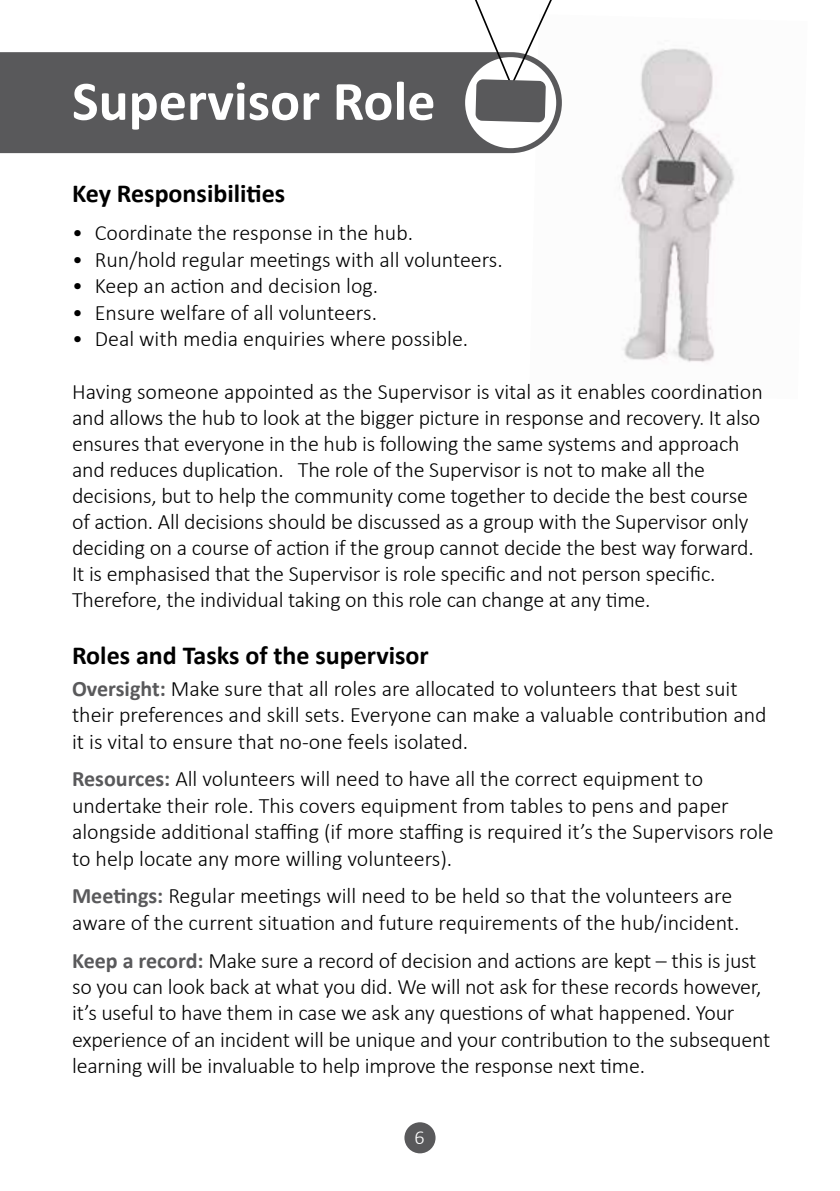
<style>
.page{position:relative;width:840px;height:1191px;background:#fff}
.page>*{position:absolute;margin:0;border:0;box-sizing:border-box;transform-origin:0 0}
.t1{font:700 56px "Calibri";color:#fff}
.t2{font:700 26px "Calibri";color:#000}
.t3{font:300 22px/26.4px "Calibri";letter-spacing:-.01em;color:#000}
.t4{font:300 20px "Calibri";color:#fff}
.s1{font-weight:700;color:#59595b}
</style>
<div class="page">
<img style="left:561px;top:48px;width:174px;height:315px">
<div style="left:404px;top:1122px;width:31px;height:31px;background:#59595b;border-radius:50%"></div>
<div style="left:0;top:52px;width:561px;height:101px;background:#59595b"></div>
<div style="left:465px;top:57px;width:91px;height:91px;background:#fff;border-radius:50%"></div>
<svg style="left:454px;top:0;width:104px;height:122px"></svg>
<h1 class="t1" style="left:72px;top:61px;width:365px">Supervisor Role</h1>
<p class="t2" style="left:72px;top:175px;width:214px">Key Responsibilities</p>
<p class="t3" style="left:72px;top:220px;width:342px">• Coordinate the response in the hub.</p>
<p class="t3" style="left:72px;top:246px;width:432px">• Run/hold regular meetings with all volunteers.</p>
<p class="t3" style="left:72px;top:272px;width:307px">• Keep an action and decision log.</p>
<p class="t3" style="left:72px;top:299px;width:306px">• Ensure welfare of all volunteers.</p>
<p class="t3" style="left:72px;top:325px;width:397px">• Deal with media enquiries where possible.</p>
<p class="t3" style="left:72px;top:378px;width:691px">Having someone appointed as the Supervisor is vital as it enables coordination and allows the hub to look at the bigger picture in response and recovery. It also ensures that everyone in the hub is following the same systems and approach and reduces duplication. The role of the Supervisor is not to make all the decisions, but to help the community come together to decide the best course of action. All decisions should be discussed as a group with the Supervisor only deciding on a course of action if the group cannot decide the best way forward.<br>It is emphasised that the Supervisor is role specific and not person specific.<br>Therefore, the individual taking on this role can change at any time.</p>
<p class="t2" style="left:72px;top:637px;width:358px">Roles and Tasks of the supervisor</p>
<p class="t3" style="left:72px;top:675px;width:695px"><span class="s1">Oversight:</span> Make sure that all roles are allocated to volunteers that best suit their preferences and skill sets. Everyone can make a valuable contribution and it is vital to ensure that no-one feels isolated.</p>
<p class="t3" style="left:72px;top:765px;width:702px"><span class="s1">Resources:</span> All volunteers will need to have all the correct equipment to undertake their role. This covers equipment from tables to pens and paper alongside additional staffing (if more staffing is required it’s the Supervisors role to help locate any more willing volunteers).</p>
<p class="t3" style="left:72px;top:882px;width:668px"><span class="s1">Meetings:</span> Regular meetings will need to be held so that the volunteers are aware of the current situation and future requirements of the hub/incident.</p>
<p class="t3" style="left:72px;top:947px;width:699px"><span class="s1">Keep a record:</span> Make sure a record of decision and actions are kept – this is just so you can look back at what you did. We will not ask for these records however, it’s useful to have them in case we ask any questions of what happened. Your experience of an incident will be unique and your contribution to the subsequent learning will be invaluable to help improve the response next time.</p>
<p class="t4" style="left:414px;top:1125px;width:12px">6</p>
</div>
